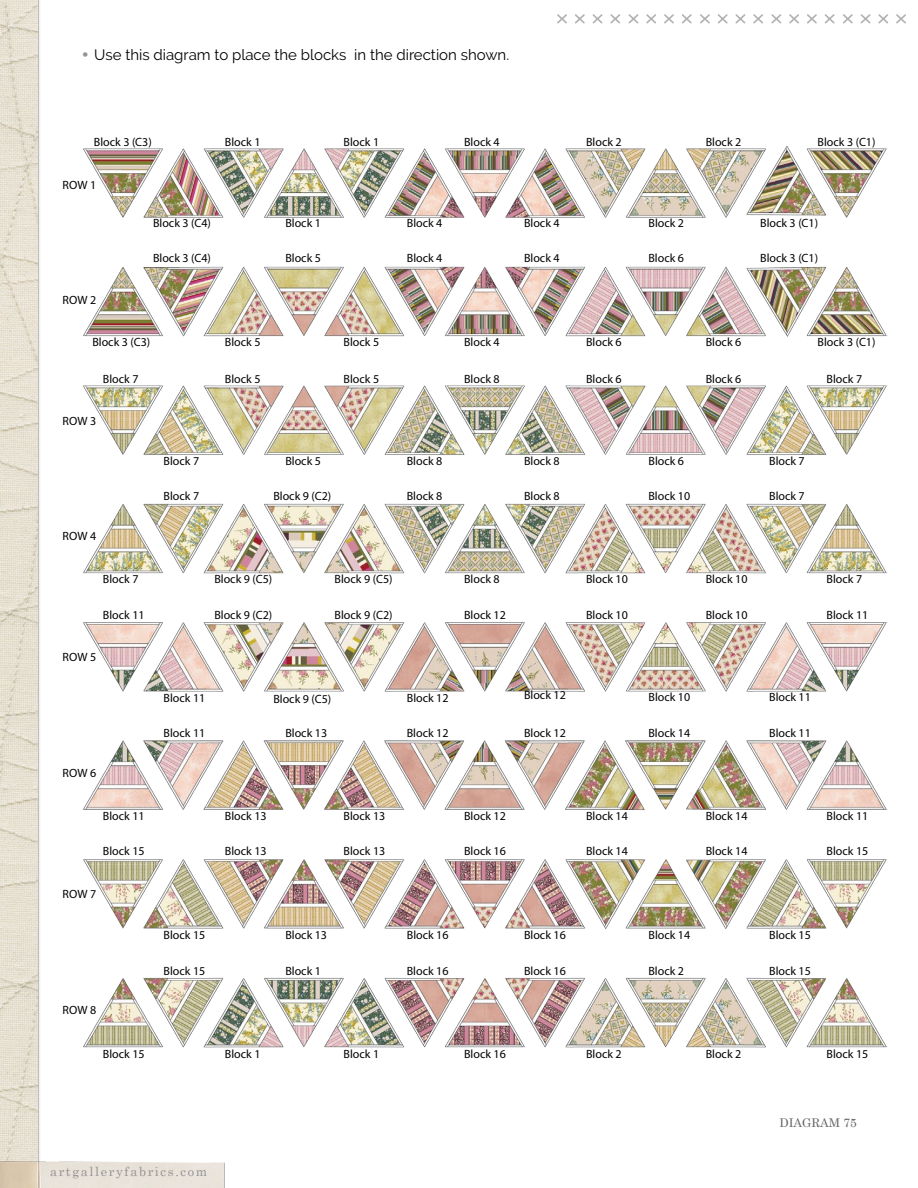
<style>
.page{position:relative;width:918px;height:1188px;background:#fff}
.page>*{position:absolute;margin:0;border:0;box-sizing:border-box;transform-origin:0 0}
.t1{font:15px "Raleway";color:#000}
.t2{font:12.75px "Century Schoolbook";letter-spacing:.125em;color:#939494}
.t3{font:12px "Myriad Pro";color:#000}
.t4{font:12px "Century Schoolbook";color:#636466}
.s1{font-family:"Century Gothic";color:#939598}
</style>
<div class="page">
<img style="left:0;top:0;width:40px;height:1154px">
<img style="left:0;top:1154px;width:225px;height:34px">
<svg style="left:557px;top:14px;width:349px;height:10px"></svg>
<img style="left:83px;top:147px;width:805px;height:901px">
<p class="t1" style="left:81px;top:46px;width:430px"><span class="s1">•</span> Use this diagram to place the blocks in the direction shown.</p>
<p class="t3" style="left:94px;top:134px;width:59px">Block 3 (C3)</p>
<p class="t3" style="left:63px;top:177px;width:35px">ROW 1</p>
<p class="t3" style="left:153px;top:216px;width:59px">Block 3 (C4)</p>
<p class="t3" style="left:225px;top:134px;width:37px">Block 1</p>
<p class="t3" style="left:464px;top:134px;width:37px">Block 4</p>
<p class="t3" style="left:586px;top:134px;width:37px">Block 2</p>
<p class="t3" style="left:344px;top:134px;width:37px">Block 1</p>
<p class="t3" style="left:285px;top:216px;width:37px">Block 1</p>
<p class="t3" style="left:407px;top:216px;width:37px">Block 4</p>
<p class="t3" style="left:524px;top:216px;width:37px">Block 4</p>
<p class="t3" style="left:648px;top:216px;width:37px">Block 2</p>
<p class="t3" style="left:706px;top:134px;width:37px">Block 2</p>
<p class="t3" style="left:818px;top:134px;width:59px">Block 3 (C1)</p>
<p class="t3" style="left:760px;top:216px;width:59px">Block 3 (C1)</p>
<p class="t3" style="left:63px;top:292px;width:35px">ROW 2</p>
<p class="t3" style="left:153px;top:251px;width:59px">Block 3 (C4)</p>
<p class="t3" style="left:92px;top:335px;width:59px">Block 3 (C3)</p>
<p class="t3" style="left:103px;top:371px;width:37px">Block 7</p>
<p class="t3" style="left:63px;top:413px;width:35px">ROW 3</p>
<p class="t3" style="left:63px;top:529px;width:35px">ROW 4</p>
<p class="t3" style="left:164px;top:453px;width:37px">Block 7</p>
<p class="t3" style="left:164px;top:489px;width:37px">Block 7</p>
<p class="t3" style="left:285px;top:251px;width:37px">Block 5</p>
<p class="t3" style="left:648px;top:251px;width:37px">Block 6</p>
<p class="t3" style="left:407px;top:251px;width:37px">Block 4</p>
<p class="t3" style="left:524px;top:251px;width:37px">Block 4</p>
<p class="t3" style="left:760px;top:251px;width:59px">Block 3 (C1)</p>
<p class="t3" style="left:225px;top:335px;width:37px">Block 5</p>
<p class="t3" style="left:464px;top:335px;width:37px">Block 4</p>
<p class="t3" style="left:344px;top:335px;width:37px">Block 5</p>
<p class="t3" style="left:586px;top:335px;width:37px">Block 6</p>
<p class="t3" style="left:706px;top:335px;width:37px">Block 6</p>
<p class="t3" style="left:818px;top:335px;width:59px">Block 3 (C1)</p>
<p class="t3" style="left:225px;top:371px;width:37px">Block 5</p>
<p class="t3" style="left:344px;top:371px;width:37px">Block 5</p>
<p class="t3" style="left:464px;top:371px;width:37px">Block 8</p>
<p class="t3" style="left:586px;top:371px;width:37px">Block 6</p>
<p class="t3" style="left:706px;top:371px;width:37px">Block 6</p>
<p class="t3" style="left:827px;top:371px;width:37px">Block 7</p>
<p class="t3" style="left:285px;top:453px;width:37px">Block 5</p>
<p class="t3" style="left:407px;top:453px;width:37px">Block 8</p>
<p class="t3" style="left:524px;top:453px;width:37px">Block 8</p>
<p class="t3" style="left:649px;top:453px;width:37px">Block 6</p>
<p class="t3" style="left:769px;top:453px;width:37px">Block 7</p>
<p class="t3" style="left:769px;top:489px;width:37px">Block 7</p>
<p class="t3" style="left:273px;top:489px;width:59px">Block 9 (C2)</p>
<p class="t3" style="left:648px;top:489px;width:43px">Block 10</p>
<p class="t3" style="left:407px;top:489px;width:37px">Block 8</p>
<p class="t3" style="left:524px;top:489px;width:37px">Block 8</p>
<p class="t3" style="left:103px;top:572px;width:37px">Block 7</p>
<p class="t3" style="left:214px;top:572px;width:59px">Block 9 (C5)</p>
<p class="t3" style="left:214px;top:607px;width:59px">Block 9 (C2)</p>
<p class="t3" style="left:335px;top:607px;width:59px">Block 9 (C2)</p>
<p class="t3" style="left:335px;top:572px;width:59px">Block 9 (C5)</p>
<p class="t3" style="left:464px;top:572px;width:37px">Block 8</p>
<p class="t3" style="left:586px;top:572px;width:43px">Block 10</p>
<p class="t3" style="left:706px;top:572px;width:43px">Block 10</p>
<p class="t3" style="left:827px;top:572px;width:37px">Block 7</p>
<p class="t3" style="left:586px;top:607px;width:43px">Block 10</p>
<p class="t3" style="left:706px;top:607px;width:43px">Block 10</p>
<p class="t3" style="left:103px;top:607px;width:43px">Block 11</p>
<p class="t3" style="left:464px;top:607px;width:43px">Block 12</p>
<p class="t3" style="left:827px;top:607px;width:43px">Block 11</p>
<p class="t3" style="left:63px;top:650px;width:35px">ROW 5</p>
<p class="t3" style="left:164px;top:690px;width:43px">Block 11</p>
<p class="t3" style="left:407px;top:690px;width:43px">Block 12</p>
<p class="t3" style="left:524px;top:688px;width:43px">Block 12</p>
<p class="t3" style="left:273px;top:692px;width:59px">Block 9 (C5)</p>
<p class="t3" style="left:649px;top:690px;width:43px">Block 10</p>
<p class="t3" style="left:769px;top:689px;width:43px">Block 11</p>
<p class="t3" style="left:164px;top:726px;width:43px">Block 11</p>
<p class="t3" style="left:285px;top:726px;width:43px">Block 13</p>
<p class="t3" style="left:648px;top:726px;width:43px">Block 14</p>
<p class="t3" style="left:407px;top:726px;width:43px">Block 12</p>
<p class="t3" style="left:524px;top:726px;width:43px">Block 12</p>
<p class="t3" style="left:769px;top:726px;width:43px">Block 11</p>
<p class="t3" style="left:63px;top:766px;width:35px">ROW 6</p>
<p class="t3" style="left:103px;top:809px;width:43px">Block 11</p>
<p class="t3" style="left:225px;top:809px;width:43px">Block 13</p>
<p class="t3" style="left:344px;top:809px;width:43px">Block 13</p>
<p class="t3" style="left:464px;top:809px;width:43px">Block 12</p>
<p class="t3" style="left:586px;top:809px;width:43px">Block 14</p>
<p class="t3" style="left:706px;top:809px;width:43px">Block 14</p>
<p class="t3" style="left:827px;top:809px;width:43px">Block 11</p>
<p class="t3" style="left:103px;top:844px;width:43px">Block 15</p>
<p class="t3" style="left:464px;top:844px;width:43px">Block 16</p>
<p class="t3" style="left:827px;top:844px;width:43px">Block 15</p>
<p class="t3" style="left:225px;top:844px;width:43px">Block 13</p>
<p class="t3" style="left:344px;top:844px;width:43px">Block 13</p>
<p class="t3" style="left:586px;top:844px;width:43px">Block 14</p>
<p class="t3" style="left:706px;top:844px;width:43px">Block 14</p>
<p class="t3" style="left:63px;top:886px;width:35px">ROW 7</p>
<p class="t3" style="left:164px;top:928px;width:43px">Block 15</p>
<p class="t3" style="left:164px;top:963px;width:43px">Block 15</p>
<p class="t3" style="left:285px;top:928px;width:43px">Block 13</p>
<p class="t3" style="left:407px;top:928px;width:43px">Block 16</p>
<p class="t3" style="left:524px;top:928px;width:43px">Block 16</p>
<p class="t3" style="left:649px;top:928px;width:43px">Block 14</p>
<p class="t3" style="left:769px;top:928px;width:43px">Block 15</p>
<p class="t3" style="left:285px;top:963px;width:37px">Block 1</p>
<p class="t3" style="left:648px;top:963px;width:37px">Block 2</p>
<p class="t3" style="left:407px;top:963px;width:43px">Block 16</p>
<p class="t3" style="left:524px;top:963px;width:43px">Block 16</p>
<p class="t3" style="left:769px;top:963px;width:43px">Block 15</p>
<p class="t3" style="left:63px;top:1003px;width:35px">ROW 8</p>
<p class="t3" style="left:103px;top:1046px;width:43px">Block 15</p>
<p class="t3" style="left:225px;top:1046px;width:37px">Block 1</p>
<p class="t3" style="left:344px;top:1046px;width:37px">Block 1</p>
<p class="t2" style="left:50px;top:1161px;width:159px">artgalleryfabrics.com</p>
<p class="t3" style="left:464px;top:1046px;width:43px">Block 16</p>
<p class="t3" style="left:586px;top:1046px;width:37px">Block 2</p>
<p class="t3" style="left:706px;top:1046px;width:37px">Block 2</p>
<p class="t3" style="left:827px;top:1046px;width:43px">Block 15</p>
<p class="t4" style="left:779px;top:1112px;width:79px">DIAGRAM 75</p>
</div>
